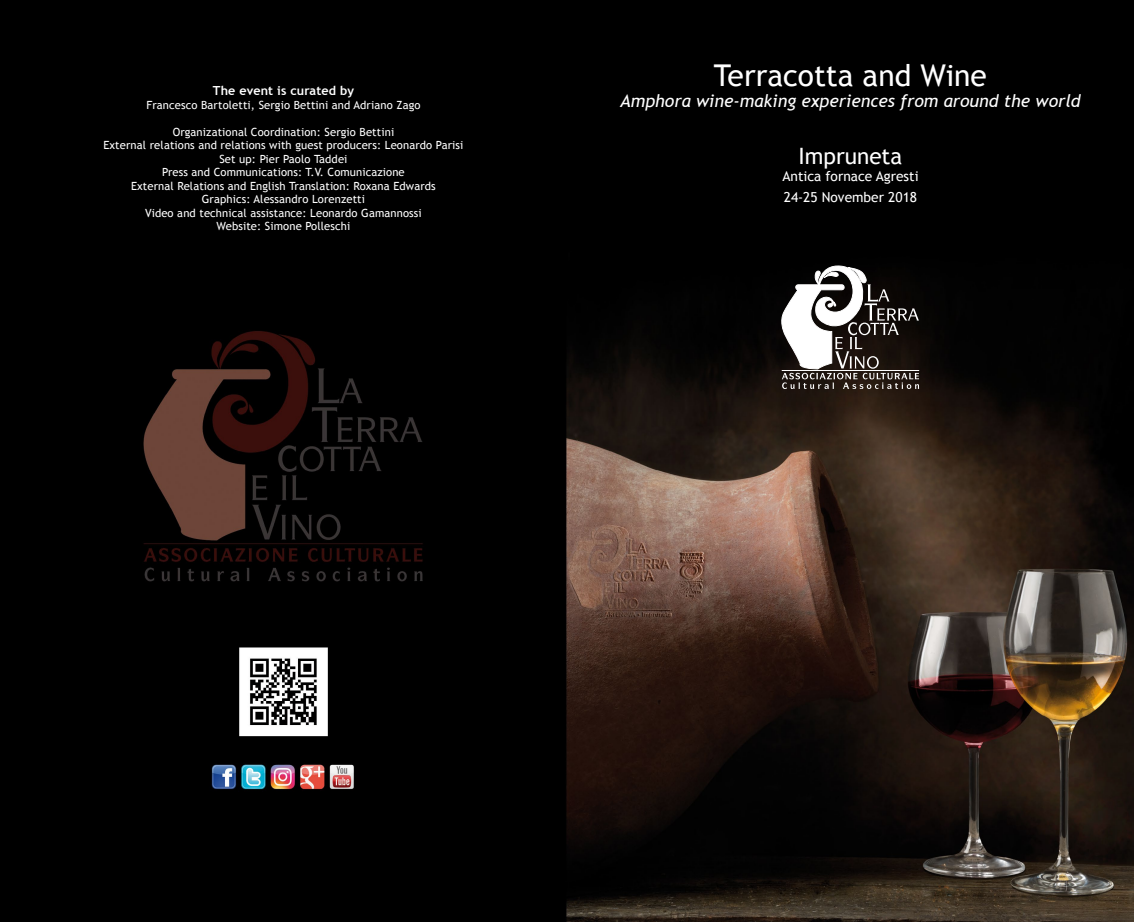
<style>
.page{position:relative;width:1134px;height:922px;background:#fff}
.page>*{position:absolute;margin:0;border:0;box-sizing:border-box;transform-origin:0 0}
.t1{font:30px "Trebuchet MS";color:#fff}
.t2{font:22.5px "Trebuchet MS";color:#fff}
.t3{font:italic 17.5px "Trebuchet MS";color:#fff}
.t4{font:13.75px/21px "Trebuchet MS";color:#fff}
.t5{font:700 12.5px "Trebuchet MS";letter-spacing:.01em;color:#fff}
.t6{font:11.25px/13.5px "Trebuchet MS";letter-spacing:.01em;color:#fff;text-align:center}
</style>
<div class="page">
<img style="left:0;top:0;width:1134px;height:921px">
<svg style="left:779px;top:265px;width:140px;height:124px"></svg>
<hr style="left:782px;top:370px;width:137px;height:1px;background:#fff">
<p class="t5" style="left:213px;top:83px;width:143px">The event is curated by</p>
<p class="t6" style="left:146px;top:98px;width:276px">Francesco Bartoletti, Sergio Bettini and Adriano Zago</p>
<p class="t6" style="left:103px;top:125px;width:361px">Organizational Coordination: Sergio Bettini<br>External relations and relations with guest producers: Leonardo Parisi Set up: Pier Paolo Taddei<br>Press and Communications: T.V. Comunicazione<br>External Relations and English Translation: Roxana Edwards<br>Graphics: Alessandro Lorenzetti<br>Video and technical assistance: Leonardo Gamannossi<br>Website: Simone Polleschi</p>
<h1 class="t1" style="left:714px;top:58px;width:275px">Terracotta and Wine</h1>
<h3 class="t3" style="left:620px;top:91px;width:462px">Amphora wine-making experiences from around the world</h3>
<h2 class="t2" style="left:798px;top:143px;width:105px">Impruneta</h2>
<p class="t4" style="left:782px;top:165px;width:138px">Antica fornace Agresti<br>24-25 November 2018</p>
</div>
